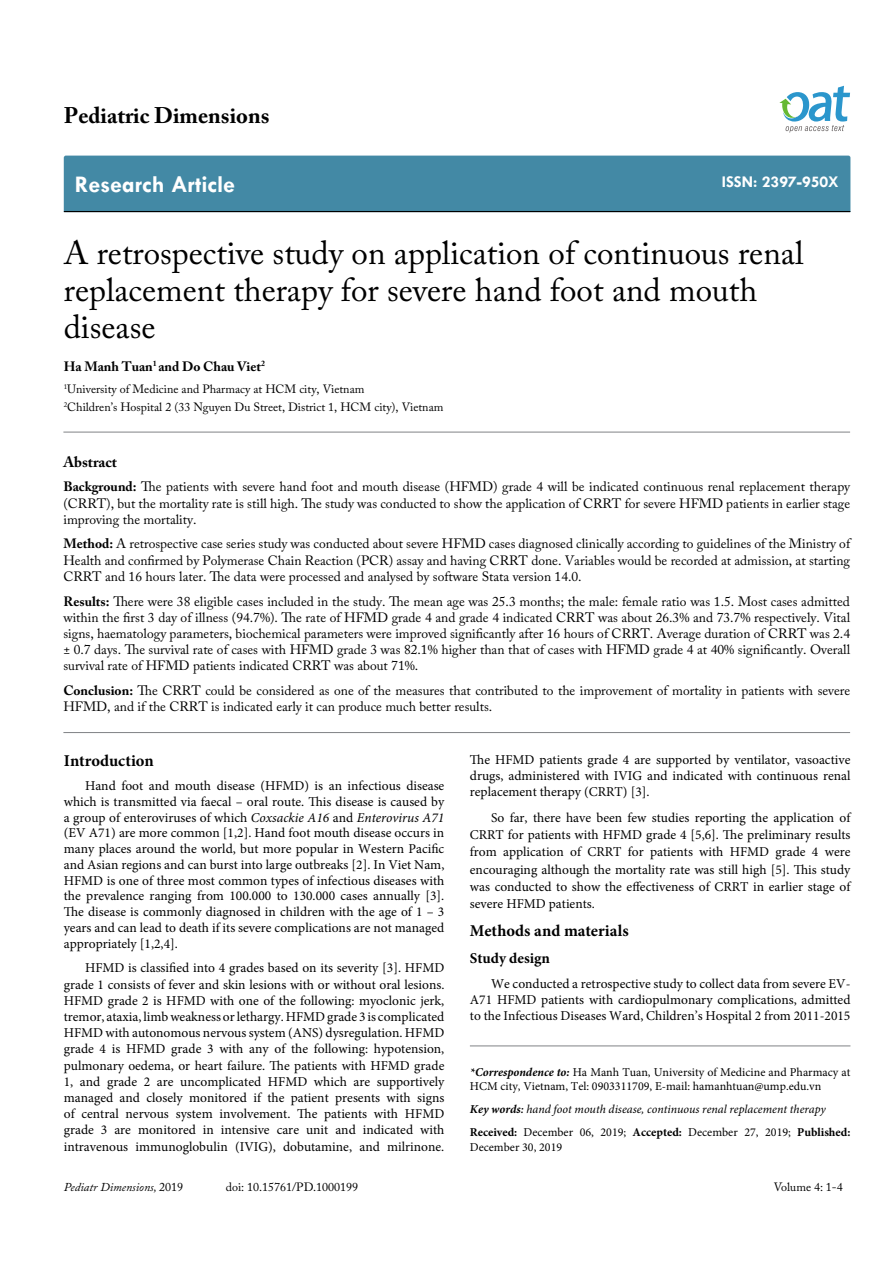
<style>
.page{position:relative;width:893px;height:1263px;background:#fff}
.page>*{position:absolute;margin:0;border:0;box-sizing:border-box;transform-origin:0 0}
.t1{font:33px/37.5px "Adobe Caslon Pro";color:#000}
.t2{font:700 24px "Tw Cen";color:#fff}
.t3{font:700 22.5px "Adobe Caslon Pro";color:#000}
.t4{font:700 16.5px "Minion Pro";color:#000}
.t5{font:700 16.5px "Tw Cen";color:#fff}
.t6{font:700 15px "Minion Pro";color:#000}
.t7{font:700 15px "Adobe Caslon Pro";color:#000}
.t8{font:13.5px/16.2px "Minion Pro";color:#000;text-align:justify}
.t9{font:13.5px/16.2px "Adobe Caslon Pro";color:#000;text-align:justify}
.t10{font:700 13.5px "Adobe Caslon Pro";color:#000}
.t11{font:12px/18px "Adobe Caslon Pro";color:#000}
.t12{font:12px/14.4px "Minion Pro";color:#000}
.t13{font:italic 12px/23px "Minion Pro";color:#000}
.t14{font:italic 12px "Adobe Caslon Pro";color:#000}
.s1{font-weight:700}
.s2{font-style:italic}
.s3{font-weight:700;font-style:italic}
.s4{font-weight:600}
.s5{font-weight:700;font-style:normal}
.s6{font-style:normal}
</style>
<div class="page">
<div style="left:64px;top:156px;width:786px;height:55px;background:#4389a5"></div>
<hr style="left:64px;top:211px;width:786px;height:1px;background:#000">
<svg style="left:779px;top:86px;width:71px;height:47px"></svg>
<hr style="left:63px;top:432px;width:787px;height:1px;background:#808285">
<hr style="left:63px;top:732px;width:787px;height:1px;background:#808285">
<hr style="left:470px;top:1046px;width:380px;height:1px;background:#808285">
<h3 class="t3" style="left:64px;top:102px;width:207px">Pediatric Dimensions</h3>
<h2 class="t2" style="left:75px;top:170px;width:162px">Research Article</h2>
<p class="t5" style="left:722px;top:172px;width:119px">ISSN: 2397-950X</p>
<h1 class="t1" style="left:64px;top:233px;width:741px">A retrospective study on application of continuous renal replacement therapy for severe hand foot and mouth disease</h1>
<p class="t10" style="left:64px;top:358px;width:203px">Ha Manh Tuan<sup>1</sup> and Do Chau Viet<sup>2</sup></p>
<p class="t11" style="left:64px;top:380px;width:381px"><sup>1</sup>University of Medicine and Pharmacy at HCM city, Vietnam<br><sup>2</sup>Children’s Hospital 2 (33 Nguyen Du Street, District 1, HCM city), Vietnam</p>
<p class="t7" style="left:63px;top:453px;width:55px">Abstract</p>
<p class="t9" style="left:63px;top:479px;width:788px"><span class="s1">Background:</span> The patients with severe hand foot and mouth disease (HFMD) grade 4 will be indicated continuous renal replacement therapy (CRRT), but the mortality rate is still high. The study was conducted to show the application of CRRT for severe HFMD patients in earlier stage improving the mortality.</p>
<p class="t9" style="left:63px;top:536px;width:788px"><span class="s1">Method:</span> A retrospective case series study was conducted about severe HFMD cases diagnosed clinically according to guidelines of the Ministry of Health and confirmed by Polymerase Chain Reaction (PCR) assay and having CRRT done. Variables would be recorded at admission, at starting CRRT and 16 hours later. The data were processed and analysed by software Stata version 14.0.</p>
<p class="t9" style="left:63px;top:593px;width:788px"><span class="s1">Results:</span> There were 38 eligible cases included in the study. The mean age was 25.3 months; the male: female ratio was 1.5. Most cases admitted within the first 3 day of illness (94.7%). The rate of HFMD grade 4 and grade 4 indicated CRRT was about 26.3% and 73.7% respectively. Vital signs, haematology parameters, biochemical parameters were improved significantly after 16 hours of CRRT. Average duration of CRRT was 2.4 ± 0.7 days. The survival rate of cases with HFMD grade 3 was 82.1% higher than that of cases with HFMD grade 4 at 40% significantly. Overall survival rate of HFMD patients indicated CRRT was about 71%.</p>
<p class="t9" style="left:63px;top:682px;width:788px"><span class="s1">Conclusion:</span> The CRRT could be considered as one of the measures that contributed to the improvement of mortality in patients with severe<br>HFMD, and if the CRRT is indicated early it can produce much better results.</p>
<p class="t4" style="left:64px;top:749px;width:91px">Introduction</p>
<p class="t8" style="left:64px;top:778px;width:382px;line-height:15.8px;text-indent:21px">Hand foot and mouth disease (HFMD) is an infectious disease which is transmitted via faecal – oral route. This disease is caused by a group of enteroviruses of which <span class="s2">Coxsackie A16</span> and <span class="s2">Enterovirus A71 </span>(EV A71) are more common [1,2]. Hand foot mouth disease occurs in many places around the world, but more popular in Western Pacific and Asian regions and can burst into large outbreaks [2]. In Viet Nam, HFMD is one of three most common types of infectious diseases with the prevalence ranging from 100.000 to 130.000 cases annually [3].<br>The disease is commonly diagnosed in children with the age of 1 – 3 years and can lead to death if its severe complications are not managed appropriately [1,2,4].</p>
<p class="t8" style="left:64px;top:960px;width:382px;text-indent:21px">HFMD is classified into 4 grades based on its severity [3]. HFMD grade 1 consists of fever and skin lesions with or without oral lesions.<br>HFMD grade 2 is HFMD with one of the following: myoclonic jerk, tremor, ataxia, limb weakness or lethargy. HFMD grade 3 is complicated HFMD with autonomous nervous system (ANS) dysregulation. HFMD grade 4 is HFMD grade 3 with any of the following: hypotension, pulmonary oedema, or heart failure. The patients with HFMD grade 1, and grade 2 are uncomplicated HFMD which are supportively managed and closely monitored if the patient presents with signs of central nervous system involvement. The patients with HFMD grade 3 are monitored in intensive care unit and indicated with intravenous immunoglobulin (IVIG), dobutamine, and milrinone.</p>
<p class="t8" style="left:470px;top:751px;width:382px">The HFMD patients grade 4 are supported by ventilator, vasoactive drugs, administered with IVIG and indicated with continuous renal replacement therapy (CRRT) [3].</p>
<p class="t8" style="left:470px;top:809px;width:382px;line-height:17.2px;text-indent:21px">So far, there have been few studies reporting the application of CRRT for patients with HFMD grade 4 [5,6]. The preliminary results from application of CRRT for patients with HFMD grade 4 were encouraging although the mortality rate was still high [5]. This study was conducted to show the effectiveness of CRRT in earlier stage of severe HFMD patients.</p>
<p class="t4" style="left:470px;top:919px;width:161px">Methods and materials</p>
<p class="t6" style="left:470px;top:947px;width:82px">Study design</p>
<p class="t8" style="left:470px;top:975px;width:382px;text-indent:21px">We conducted a retrospective study to collect data from severe EV-A71 HFMD patients with cardiopulmonary complications, admitted to the Infectious Diseases Ward, Children’s Hospital 2 from 2011-2015</p>
<p class="t12" style="left:470px;top:1065px;width:382px"><span class="s3">*Correspondence to:</span> Ha Manh Tuan, University of Medicine and Pharmacy at<br>HCM city, Vietnam, Tel: 0903311709, E-mail: hamanhtuan@ump.edu.vn</p>
<p class="t13" style="left:470px;top:1098px;width:382px"><span class="s1">Key words</span><span class="s4">:</span> hand foot mouth disease, continuous renal replacement therapy<br><span class="s5">Received:</span> <span class="s6">December 06, 2019;</span> <span class="s5">Accepted:</span> <span class="s6">December 27, 2019;</span> <span class="s5">Published:</span></p>
<p class="t12" style="left:470px;top:1139px;width:94px">December 30, 2019</p>
<p class="t14" style="left:64px;top:1180px;width:121px">Pediatr Dimensions, <span class="s6">2019</span></p>
<p class="t11" style="left:226px;top:1178px;width:134px">doi: 10.15761/PD.1000199</p>
<p class="t11" style="left:774px;top:1178px;width:71px">Volume 4: 1-4</p>
</div>
